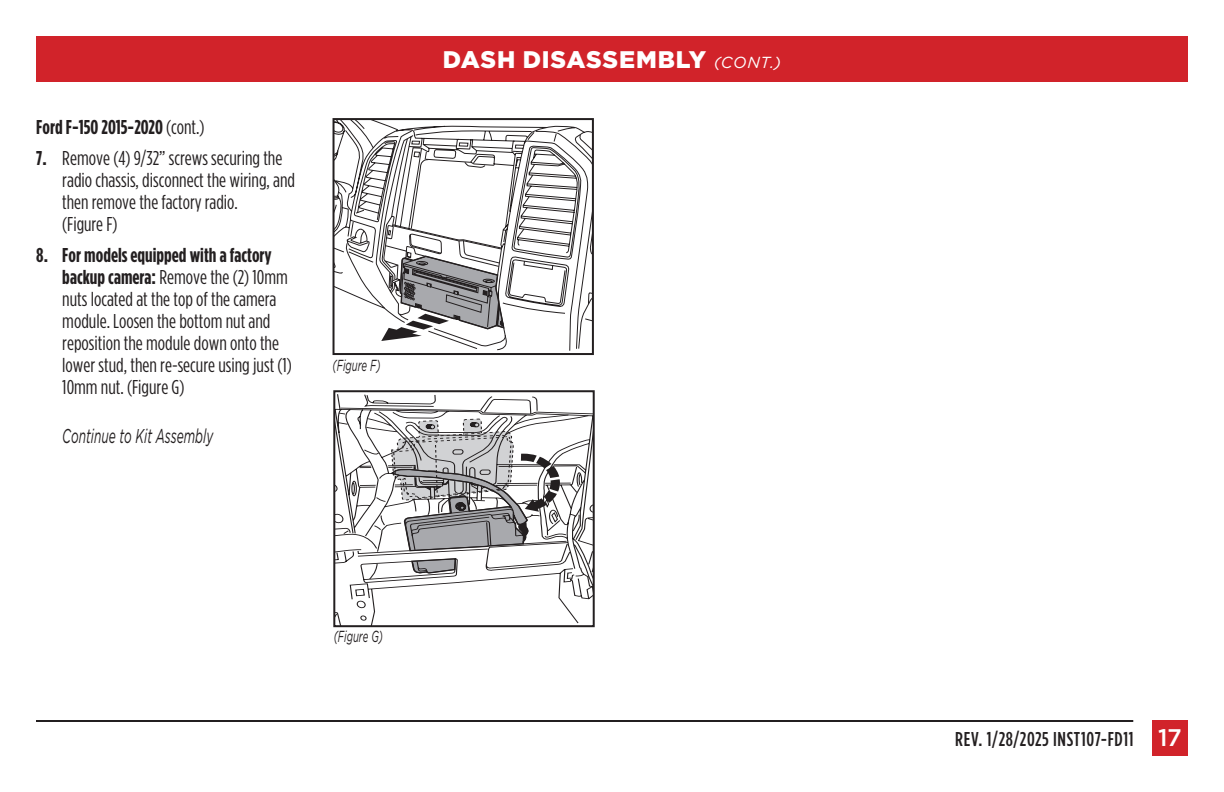
<style>
.page{position:relative;width:1224px;height:792px;background:#fff}
.page>*{position:absolute;margin:0;border:0;box-sizing:border-box;transform-origin:0 0}
.t1{font:900 24px "Gotham";letter-spacing:.03em;color:#fff}
.t2{font:20px/22px "Gotham Condensed";color:#231f20}
.t3{font:500 20px "Gotham Condensed";letter-spacing:.03em;color:#231f20}
.t4{font:700 20px "Gotham Condensed";color:#231f20}
.t5{font:italic 20px "Gotham";color:#231f20;scale:.6 1}
.t6{font:italic 16px "Gotham";color:#231f20;scale:.6 1}
.s1{font-weight:400}
.s2{font-weight:700}
.s3{font-weight:400;font-style:italic;font-size:16px}
.s4{font-family:"Gotham";font-size:24px;color:#fff}
</style>
<div class="page">
<div style="left:36px;top:36px;width:1152px;height:45px;background:#d1232a"></div>
<hr style="left:36px;top:720px;width:1097px;height:2px;background:#231f20">
<div style="left:1152px;top:720px;width:36px;height:36px;background:#d1232a"></div>
<svg style="left:336px;top:121px;width:255px;height:230px"></svg>
<svg style="left:381px;top:138px;width:210px;height:209px"></svg>
<div style="left:333px;top:118px;width:261px;height:237px;border:2px solid #231f20"></div>
<svg style="left:336px;top:413px;width:256px;height:211px"></svg>
<svg style="left:336px;top:394px;width:253px;height:186px"></svg>
<svg style="left:390px;top:394px;width:170px;height:185px"></svg>
<div style="left:333px;top:390px;width:262px;height:237px;border:2px solid #231f20"></div>
<p class="t4" style="left:36px;top:116px;width:170px">Ford F-150 2015-2020 <span class="s1">(cont.)</span></p>
<p class="t2" style="left:62px;top:147px;width:234px;text-indent:-26px"><span class="s2">7.</span> Remove (4) 9/32” screws securing the radio chassis, disconnect the wiring, and then remove the factory radio.<br>(Figure F)</p>
<p class="t2" style="left:62px;top:244px;width:231px;text-indent:-26px"><span class="s2">8. For models equipped with a factory backup camera:</span> Remove the (2) 10mm nuts located at the top of the camera module. Loosen the bottom nut and reposition the module down onto the lower stud, then re-secure using just (1)<br>10mm nut. (Figure G)</p>
<p class="t5" style="left:62px;top:425px;width:253px">Continue to Kit Assembly</p>
<p class="t6" style="left:333px;top:357px;width:82px">(Figure F)</p>
<p class="t1" style="left:443px;top:46px;width:340px">DASH DISASSEMBLY <span class="s3">(CONT.)</span></p>
<p class="t6" style="left:334px;top:628px;width:84px">(Figure G)</p>
<p class="t3" style="left:955px;top:728px;width:228px">REV. 1/28/2025 INST107-FD11 <span class="s4">17</span></p>
</div>
